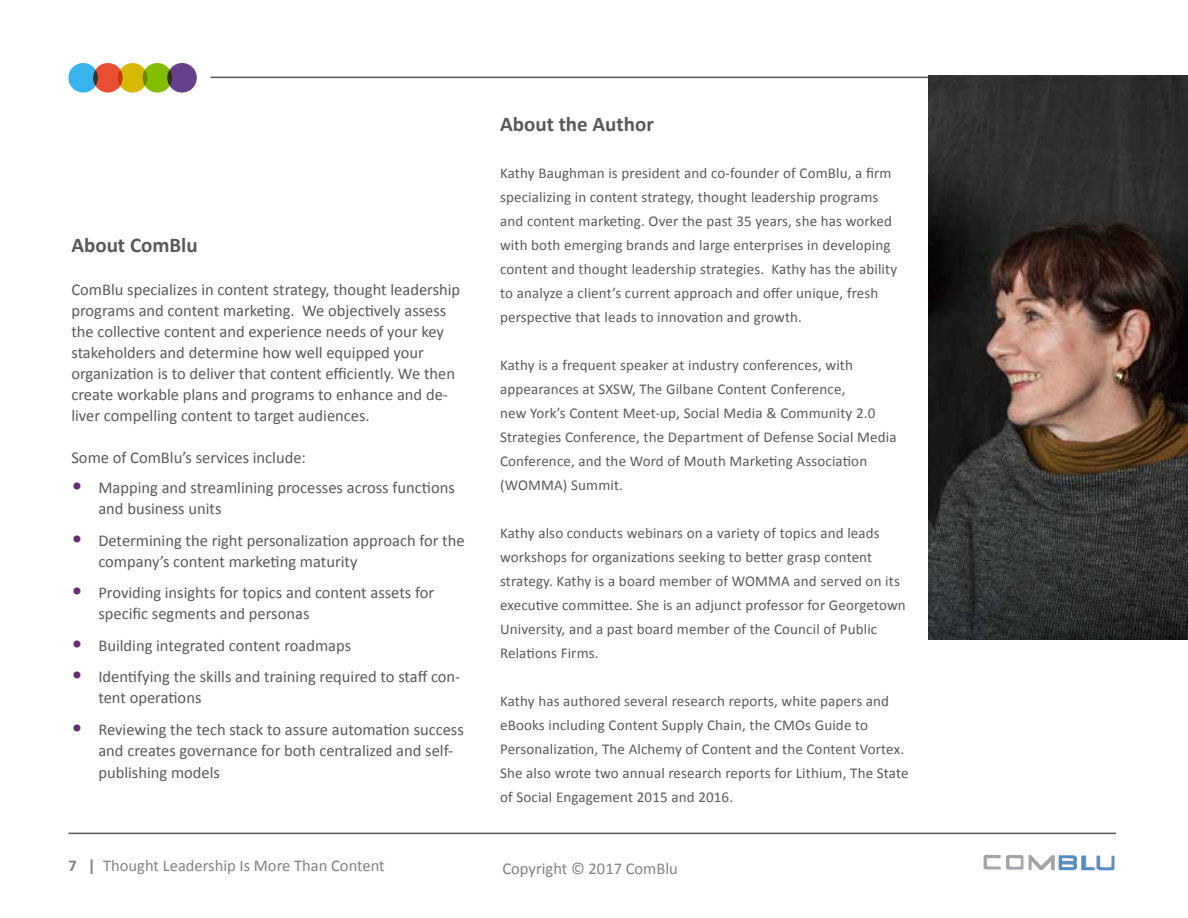
<style>
.page{position:relative;width:1188px;height:918px;background:#fff}
.page>*{position:absolute;margin:0;border:0;box-sizing:border-box;transform-origin:0 0}
.t1{font:700 21px "Calibri";color:#58595b}
.t2{font:16.5px/21px "Calibri";color:#58595b}
.t3{font:16.5px "Calibri";color:#808285}
.t4{font:15px/24px "Calibri";letter-spacing:.01em;color:#58595b}
.s1{font-size:22.5px;color:#672e72}
.s2{font-weight:700}
</style>
<div class="page">
<hr style="left:68px;top:833px;width:1048px;height:1px;background:#58595b">
<img style="left:983px;top:854px;width:132px;height:17px">
<div style="left:167px;top:63px;width:30px;height:30px;background:#66408a;border-radius:50%"></div>
<div style="left:143px;top:63px;width:29px;height:30px;background:#82bd00;border-radius:50%"></div>
<div style="left:118px;top:63px;width:29px;height:30px;background:#d6b805;border-radius:50%"></div>
<div style="left:93px;top:63px;width:30px;height:30px;background:#eb4f33;border-radius:50%"></div>
<div style="left:68px;top:63px;width:30px;height:30px;background:#38b3ed;border-radius:50%"></div>
<hr style="left:211px;top:77px;width:905px;height:1px;background:#58595b">
<img style="left:929px;top:76px;width:259px;height:563px">
<h1 class="t1" style="left:71px;top:232px;width:128px">About ComBlu</h1>
<p class="t2" style="left:71px;top:279px;width:390px">ComBlu specializes in content strategy, thought leadership programs and content marketing. We objectively assess the collective content and experience needs of your key stakeholders and determine how well equipped your organization is to deliver that content efficiently. We then create workable plans and programs to enhance and de&shy;liver compelling content to target audiences.</p>
<p class="t2" style="left:71px;top:448px;width:236px">Some of ComBlu’s services include:</p>
<p class="t2" style="left:98px;top:477px;width:358px;text-indent:-27px"><span class="s1">•</span> Mapping and streamlining processes across functions and business units</p>
<p class="t2" style="left:98px;top:530px;width:368px;text-indent:-27px"><span class="s1">•</span> Determining the right personalization approach for the company’s content marketing maturity</p>
<p class="t2" style="left:98px;top:582px;width:337px;text-indent:-27px"><span class="s1">•</span> Providing insights for topics and content assets for specific segments and personas</p>
<p class="t2" style="left:71px;top:635px;width:281px"><span class="s1">•</span> Building integrated content roadmaps</p>
<p class="t2" style="left:98px;top:666px;width:363px;text-indent:-27px"><span class="s1">•</span> Identifying the skills and training required to staff con&shy;tent operations</p>
<p class="t2" style="left:98px;top:719px;width:367px;text-indent:-27px"><span class="s1">•</span> Reviewing the tech stack to assure automation success and creates governance for both centralized and self-</p>
<p class="t2" style="left:98px;top:763px;width:123px">publishing models</p>
<h1 class="t1" style="left:500px;top:111px;width:155px">About the Author</h1>
<p class="t4" style="left:500px;top:161px;width:399px">Kathy Baughman is president and co-founder of ComBlu, a firm specializing in content strategy, thought leadership programs and content marketing. Over the past 35 years, she has worked with both emerging brands and large enterprises in developing content and thought leadership strategies. Kathy has the ability to analyze a client’s current approach and offer unique, fresh perspective that leads to innovation and growth.</p>
<p class="t4" style="left:500px;top:353px;width:398px">Kathy is a frequent speaker at industry conferences, with appearances at SXSW, The Gilbane Content Conference,<br>new York’s Content Meet-up, Social Media &amp; Community 2.0<br>Strategies Conference, the Department of Defense Social Media Conference, and the Word of Mouth Marketing Association (WOMMA) Summit.</p>
<p class="t4" style="left:500px;top:521px;width:407px">Kathy also conducts webinars on a variety of topics and leads workshops for organizations seeking to better grasp content strategy. Kathy is a board member of WOMMA and served on its executive committee. She is an adjunct professor for Georgetown University, and a past board member of the Council of Public Relations Firms.</p>
<p class="t4" style="left:500px;top:689px;width:410px">Kathy has authored several research reports, white papers and eBooks including Content Supply Chain, the CMOs Guide to Personalization, The Alchemy of Content and the Content Vortex.<br>She also wrote two annual research reports for Lithium, The State of Social Engagement 2015 and 2016.</p>
<p class="t3" style="left:68px;top:856px;width:318px"><span class="s2">7 |</span> Thought Leadership Is More Than Content</p>
<p class="t3" style="left:502px;top:858px;width:177px">Copyright © 2017 ComBlu</p>
</div>
